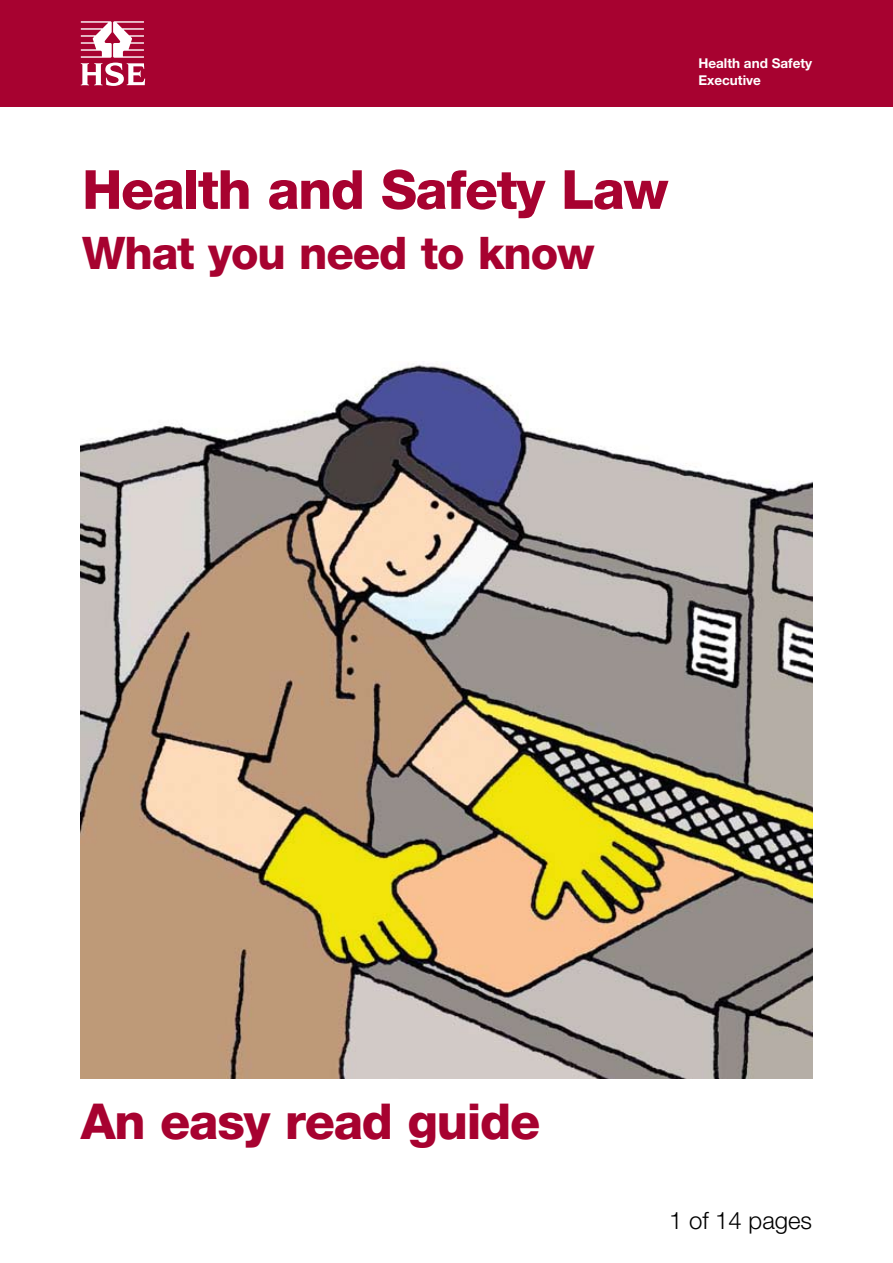
<style>
.page{position:relative;width:893px;height:1263px;background:#fff}
.page>*{position:absolute;margin:0;border:0;box-sizing:border-box;transform-origin:0 0}
.t1{font:800 54px "Helvetica Neue";letter-spacing:-.025em;color:#a70230}
.t2{font:800 49.5px "Helvetica Neue";letter-spacing:-.025em;color:#a70230}
.t3{font:800 45px "Helvetica Neue";letter-spacing:-.025em;color:#a70230}
.t4{font:300 24px "Helvetica Neue";color:#000}
.t5{font:700 13.5px/16.5px "Helvetica Neue";color:#fff}
</style>
<div class="page">
<div style="left:0;top:0;width:893px;height:106px;background:#a70230"></div>
<svg style="left:81px;top:21px;width:64px;height:65px"></svg>
<img style="left:81px;top:363px;width:731px;height:716px">
<p class="t5" style="left:698px;top:55px;width:115px">Health and Safety<br>Executive</p>
<h1 class="t1" style="left:82px;top:157px;width:588px">Health and Safety Law</h1>
<h1 class="t3" style="left:82px;top:226px;width:514px">What you need to know</h1>
<h2 class="t2" style="left:81px;top:1092px;width:461px">An easy read guide</h2>
<h3 class="t4" style="left:669px;top:1206px;width:145px">1 of 14 pages</h3>
</div>
